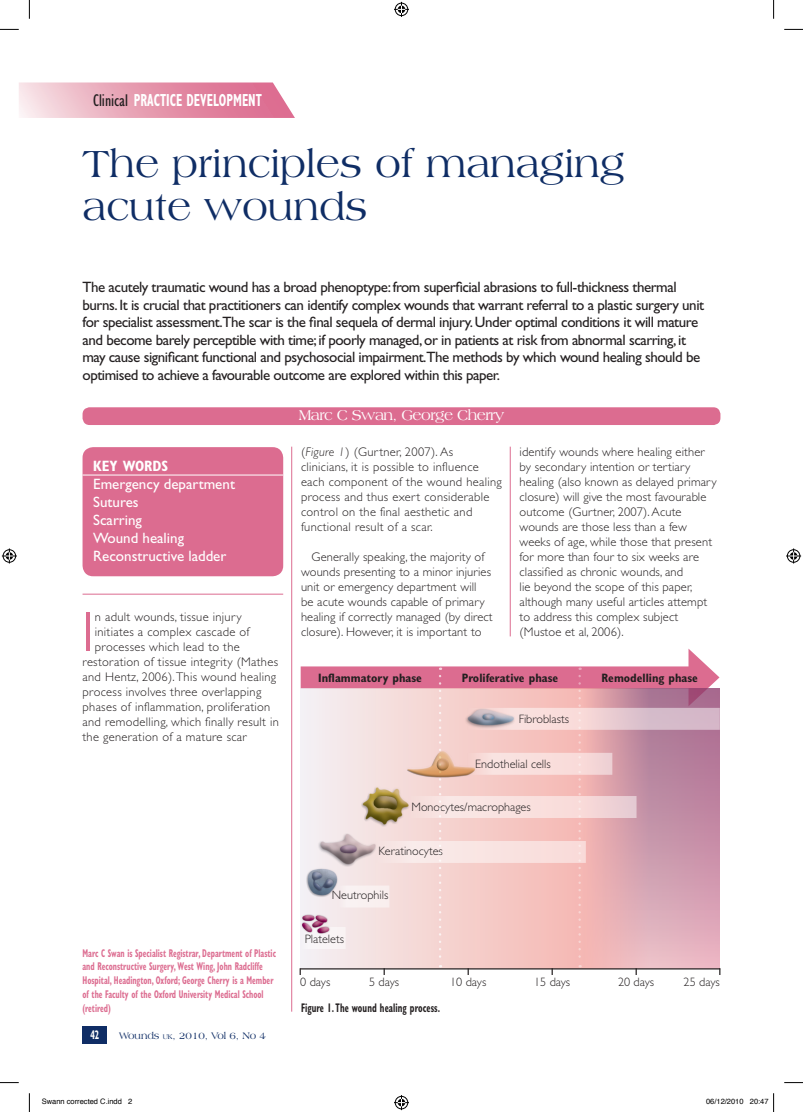
<style>
.page{position:relative;width:803px;height:1112px;background:#fff}
.page>*{position:absolute;margin:0;border:0;box-sizing:border-box;transform-origin:0 0}
.First_para{font:300 56.5px "Gill Sans";color:#dc6c90}
.Article_Header{font:40px/42.5px "Americana BT";color:#0f2d65}
.t1{font:700 condensed 17.5px "Gill Sans";color:#fff;scale:.7 1}
.Abstract_body{font:15px/17.5px "Gill Sans";letter-spacing:-.03em;color:#231f20}
.t2{font:15px "Gill Sans";color:#fff}
.Author_names{font:15px "Americana BT";letter-spacing:-.03em;color:#fff}
.Key_words_header{font:700 condensed 15px "Gill Sans";color:#fff}
.Bodytext{font:300 12.5px/15px "Gill Sans";letter-spacing:.01em;color:#231f20}
.First_para-2{font:300 12.5px/15px "Gill Sans";letter-spacing:.025em;color:#231f20}
.t3{font:700 condensed 12.5px "Gill Sans";letter-spacing:.01em;color:#231f20;scale:.7 1}
.t4{font:700 condensed 12.5px "Gill Sans";color:#fff;scale:.7 1}
.t5{font:300 12.25px "Gill Sans";color:#231f20}
.t6{font:700 condensed 12.25px "Gill Sans";color:#231f20}
.Author_details{font:700 condensed 11.25px/13.8px "Gill Sans";color:#dc6c90;scale:.7 1}
.t7{font:10px "Americana BT";color:#0f2d65}
.t8{font:7.5px "Helvetica";color:#000}
.s1{font-weight:400;color:#231f20}
.s2{font-size:7px}
.s3{font-style:italic}
</style>
<div class="page">
<div style="left:83px;top:407px;width:637px;height:18px;background:#dc6c90;border-radius:7px"></div>
<hr style="left:291px;top:446px;width:1px;height:565px;background:#dc6c90">
<hr style="left:510px;top:446px;width:1px;height:190px;background:#dc6c90">
<hr style="left:83px;top:593px;width:200px;height:1px;background:#dc6c90">
<div style="left:83px;top:1025px;width:24px;height:18px;background:#0f2d65"></div>
<svg style="left:19px;top:82px;width:276px;height:36px;background:#e8a3b6"></svg>
<div style="left:83px;top:447px;width:200px;height:129px;background:#dc6c90;border-radius:11px"></div>
<hr style="left:83px;top:474px;width:200px;height:1px;background:#fff">
<div style="left:301px;top:666px;width:399px;height:22px;background:#dc6c90"></div>
<svg style="left:688px;top:648px;width:31px;height:40px"></svg>
<svg style="left:300px;top:688px;width:280px;height:280px;background:#f4d5d3"></svg>
<svg style="left:580px;top:688px;width:140px;height:280px;background:#d29cac"></svg>
<hr style="left:300px;top:968px;width:420px;height:1px;background:#231f20">
<svg style="left:551px;top:968px;width:2px;height:6px"></svg>
<svg style="left:635px;top:968px;width:2px;height:6px"></svg>
<svg style="left:467px;top:707px;width:253px;height:22px;background:#e5c8cf"></svg>
<div style="left:467px;top:752px;width:145px;height:22px;background:#f9dedb"></div>
<div style="left:408px;top:795px;width:228px;height:22px;background:linear-gradient(to right,#fce9e5,#f1d3d5)"></div>
<div style="left:376px;top:840px;width:210px;height:22px;background:#f9e4e2"></div>
<div style="left:337px;top:885px;width:52px;height:22px;background:#f9f0f0"></div>
<div style="left:301px;top:926px;width:45px;height:22px;background:#f9f4f6"></div>
<img style="left:464px;top:708px;width:51px;height:21px">
<img style="left:361px;top:785px;width:49px;height:41px">
<img style="left:318px;top:832px;width:58px;height:35px">
<img style="left:306px;top:867px;width:32px;height:30px">
<img style="left:300px;top:913px;width:31px;height:21px">
<svg style="left:439px;top:675px;width:2px;height:292px"></svg>
<svg style="left:578px;top:675px;width:3px;height:292px"></svg>
<img style="left:406px;top:750px;width:70px;height:28px">
<svg style="left:0;top:29px;width:19px;height:1px"></svg>
<svg style="left:784px;top:29px;width:19px;height:1px"></svg>
<svg style="left:0;top:1082px;width:19px;height:1px"></svg>
<svg style="left:784px;top:1082px;width:19px;height:1px"></svg>
<svg style="left:29px;top:0;width:1px;height:19px"></svg>
<svg style="left:29px;top:1093px;width:1px;height:18px"></svg>
<svg style="left:773px;top:0;width:1px;height:19px"></svg>
<svg style="left:394px;top:2px;width:15px;height:15px"></svg>
<svg style="left:394px;top:1095px;width:15px;height:14px"></svg>
<svg style="left:2px;top:548px;width:15px;height:15px"></svg>
<svg style="left:786px;top:548px;width:15px;height:15px"></svg>
<svg style="left:773px;top:1093px;width:1px;height:18px"></svg>
<p class="t1" style="left:93px;top:90px;width:243px"><span class="s1">Clinical</span> PRACTICE DEVELOPMENT</p>
<p class="Article_Header" style="left:83px;top:142px;width:544px">The principles of managing acute wounds</p>
<p class="Abstract_body" style="left:83px;top:278px;width:623px">The acutely traumatic wound has a broad phenoptype: from superficial abrasions to full-thickness thermal burns. It is crucial that practitioners can identify complex wounds that warrant referral to a plastic surgery unit for specialist assessment.The scar is the final sequela of dermal injury. Under optimal conditions it will mature and become barely perceptible with time; if poorly managed, or in patients at risk from abnormal scarring, it may cause significant functional and psychosocial impairment.The methods by which wound healing should be optimised to achieve a favourable outcome are explored within this paper.</p>
<p class="Key_words_header" style="left:93px;top:457px;width:77px">KEY WORDS</p>
<p class="t2" style="left:93px;top:475px;width:143px">Emergency department</p>
<p class="t2" style="left:93px;top:493px;width:47px">Sutures</p>
<p class="t2" style="left:93px;top:511px;width:50px">Scarring</p>
<p class="t2" style="left:93px;top:529px;width:92px">Wound healing</p>
<p class="t2" style="left:93px;top:547px;width:135px">Reconstructive ladder</p>
<p class="First_para" style="left:83px;top:600px;width:13px">I</p>
<p class="First_para-2" style="left:95px;top:609px;width:148px">n adult wounds, tissue injury</p>
<p class="First_para-2" style="left:95px;top:624px;width:156px">initiates a complex cascade of</p>
<p class="First_para-2" style="left:95px;top:639px;width:146px">processes which lead to the</p>
<p class="First_para-2" style="left:83px;top:654px;width:197px">restoration of tissue integrity (Mathes</p>
<p class="First_para-2" style="left:83px;top:669px;width:195px">and Hentz, 2006). This wound healing</p>
<p class="First_para-2" style="left:83px;top:684px;width:180px">process involves three overlapping</p>
<p class="First_para-2" style="left:83px;top:699px;width:189px">phases of inflammation, proliferation</p>
<p class="First_para-2" style="left:83px;top:714px;width:198px">and remodelling, which finally result in</p>
<p class="First_para-2" style="left:83px;top:729px;width:166px">the generation of a mature scar</p>
<p class="Author_details" style="left:83px;top:945px;width:278px">Marc C Swan is Specialist Registrar, Department of Plastic and Reconstructive Surgery, West Wing, John Radcliffe Hospital, Headington, Oxford; George Cherry is a Member of the Faculty of the Oxford University Medical School (retired)</p>
<p class="t4" style="left:90px;top:1027px;width:15px">42</p>
<p class="t7" style="left:119px;top:1029px;width:148px">Wounds <span class="s2">uk</span>, 2010, Vol 6, No 4</p>
<p class="Author_names" style="left:299px;top:406px;width:207px">Marc C Swan, George Cherry</p>
<p class="First_para-2" style="left:301px;top:444px;width:202px">(<span class="s3">Figure 1</span>) (Gurtner, 2007). As clinicians, it is possible to influence each component of the wound healing process and thus exert considerable control on the final aesthetic and functional result of a scar.</p>
<p class="Bodytext" style="left:301px;top:549px;width:193px;text-indent:11px">Generally speaking, the majority of wounds presenting to a minor injuries unit or emergency department will<br>be acute wounds capable of primary healing if correctly managed (by direct closure). However, it is important to</p>
<p class="t6" style="left:318px;top:670px;width:105px">Inflammatory phase</p>
<p class="t6" style="left:462px;top:670px;width:98px">Proliferative phase</p>
<p class="t6" style="left:601px;top:670px;width:98px">Remodelling phase</p>
<p class="Bodytext" style="left:519px;top:444px;width:199px">identify wounds where healing either by secondary intention or tertiary healing (also known as delayed primary closure) will give the most favourable outcome (Gurtner, 2007). Acute wounds are those less than a few weeks of age, while those that present for more than four to six weeks are classified as chronic wounds, and<br>lie beyond the scope of this paper, although many useful articles attempt to address this complex subject (Mustoe et al, 2006).</p>
<p class="t5" style="left:519px;top:712px;width:52px">Fibroblasts</p>
<p class="t5" style="left:475px;top:756px;width:77px">Endothelial cells</p>
<p class="t5" style="left:411px;top:799px;width:121px">Monocytes/macrophages</p>
<p class="t5" style="left:378px;top:843px;width:66px">Keratinocytes</p>
<p class="t5" style="left:332px;top:887px;width:58px">Neutrophils</p>
<p class="t5" style="left:305px;top:931px;width:41px">Platelets</p>
<p class="t5" style="left:300px;top:974px;width:32px">0 days</p>
<p class="t5" style="left:369px;top:974px;width:32px">5 days</p>
<p class="t5" style="left:450px;top:974px;width:38px">10 days</p>
<p class="t5" style="left:534px;top:974px;width:38px">15 days</p>
<p class="t5" style="left:618px;top:974px;width:38px">20 days</p>
<p class="t5" style="left:683px;top:974px;width:38px">25 days</p>
<p class="t3" style="left:301px;top:999px;width:200px">Figure 1. The wound healing process.</p>
<p class="t8" style="left:42px;top:1095px;width:92px">Swann corrected C.indd 2</p>
<p class="t8" style="left:706px;top:1095px;width:64px">06/12/2010 20:47</p>
</div>
